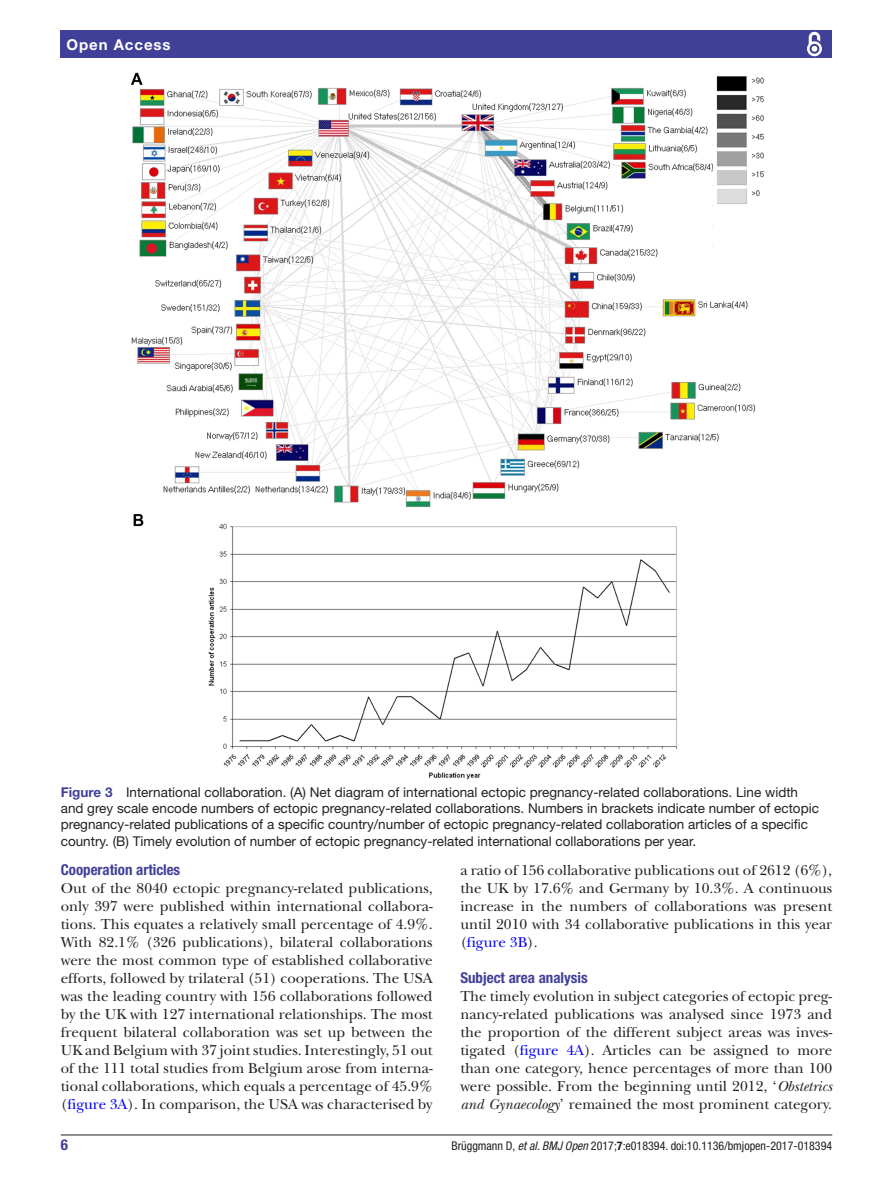
<style>
.page{position:relative;width:893px;height:1191px;background:#fff}
.page>*{position:absolute;margin:0;border:0;box-sizing:border-box;transform-origin:0 0}
.t1{font:15px/18px "New Baskerville";color:#231f20;text-align:justify}
.t2{font:700 condensed 15px "Helvetica Neue LT Std";color:#414099}
.t3{font:700 15px "Helvetica Neue LT Std";letter-spacing:.065em;color:#fff}
.t4{font:13.5px/16.2px "Helvetica Neue LT Std";color:#231f20}
.t5{font:condensed 12px "Helvetica Neue LT Std";color:#231f20}
.s1{font-weight:700;color:#414099}
.s2{color:#00f}
.s3{font-style:italic}
.s4{font-weight:700}
</style>
<div class="page">
<hr style="left:61px;top:1134px;width:771px;height:1px;background:#231f20">
<div style="left:61px;top:31px;width:771px;height:27px;background:#414099"></div>
<svg style="left:807px;top:31px;width:15px;height:26px"></svg>
<img style="left:131px;top:73px;width:633px;height:706px">
<p class="t3" style="left:66px;top:35px;width:106px">Open Access</p>
<p class="t4" style="left:61px;top:784px;width:760px"><span class="s1">Figure 3</span> International collaboration. (A) Net diagram of international ectopic pregnancy-related collaborations. Line width and grey scale encode numbers of ectopic pregnancy-related collaborations. Numbers in brackets indicate number of ectopic pregnancy-related publications of a specific country/number of ectopic pregnancy-related collaboration articles of a specific country. (B) Timely evolution of number of ectopic pregnancy-related international collaborations per year.</p>
<p class="t2" style="left:61px;top:861px;width:121px">Cooperation articles</p>
<p class="t1" style="left:61px;top:879px;width:373px">Out of the 8040 ectopic pregnancy-related publications, only 397 were published within international collabora&shy;tions. This equates a relatively small percentage of 4.9%.<br>With 82.1% (326 publications), bilateral collaborations were the most common type of established collaborative efforts, followed by trilateral (51) cooperations. The USA was the leading country with 156 collaborations followed by the UK with 127 international relationships. The most frequent bilateral collaboration was set up between the UK and Belgium with 37 joint studies. Interestingly, 51 out of the 111 total studies from Belgium arose from interna&shy;tional collaborations, which equals a percentage of 45.9% (<span class="s2">figure 3A</span>). In comparison, the USA was characterised by</p>
<p class="t1" style="left:460px;top:861px;width:373px">a ratio of 156 collaborative publications out of 2612 (6%), the UK by 17.6% and Germany by 10.3%. A continuous increase in the numbers of collaborations was present until 2010 with 34 collaborative publications in this year (<span class="s2">figure 3B</span>).</p>
<p class="t2" style="left:460px;top:969px;width:129px">Subject area analysis</p>
<p class="t1" style="left:460px;top:987px;width:373px">The timely evolution in subject categories of ectopic preg&shy;nancy-related publications was analysed since 1973 and the proportion of the different subject areas was inves&shy;tigated (<span class="s2">figure 4A</span>). Articles can be assigned to more than one category, hence percentages of more than 100 were possible. From the beginning until 2012, ‘<span class="s3">Obstetrics and Gynaecology</span>’ remained the most prominent category.</p>
<p class="t2" style="left:61px;top:1135px;width:9px">6</p>
<p class="t5" style="left:451px;top:1138px;width:382px">Brüggmann D, <span class="s3">et al</span>. <span class="s3">BMJ Open</span> 2017;<span class="s4">7</span>:e018394. doi:10.1136/bmjopen-2017-018394</p>
</div>
